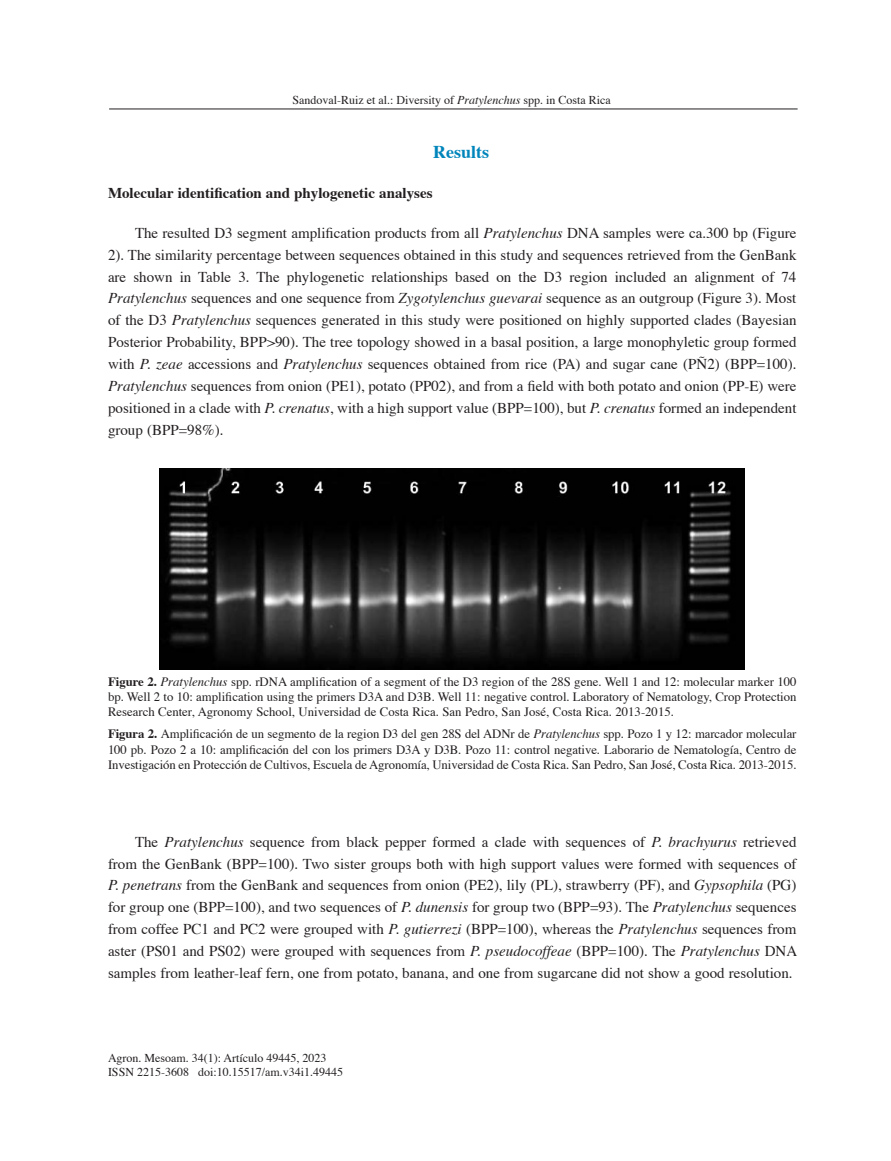
<style>
.page{position:relative;width:891px;height:1161px;background:#fff}
.page>*{position:absolute;margin:0;border:0;box-sizing:border-box;transform-origin:0 0}
.Tema{font:700 18px "Times";color:#0085bb}
.Texto{font:15px/21.9px "Times";color:#231f20;text-align:justify}
.Subtema{font:700 15px "Times";color:#231f20}
.Titulo_cuadros{font:12.75px/15.3px "Times";color:#231f20;text-align:justify}
.t1{font:12px/14.4px "Times";color:#231f20}
.s1{font-style:italic}
.s2{font-weight:700}
</style>
<div class="page">
<hr style="left:109px;top:109px;width:689px;height:1px;background:#231f20">
<img style="left:160px;top:468px;width:585px;height:202px">
<p class="t1" style="left:293px;top:91px;width:320px">Sandoval-Ruiz et al.: Diversity of <span class="s1">Pratylenchus</span> spp. in Costa Rica</p>
<p class="Tema" style="left:433px;top:135px;width:57px">Results</p>
<p class="Subtema" style="left:108px;top:179px;width:326px">Molecular identification and phylogenetic analyses</p>
<p class="Texto" style="left:108px;top:221px;width:690px;text-indent:27px">The resulted D3 segment amplification products from all <span class="s1">Pratylenchus</span> DNA samples were ca.300 bp (Figure 2). The similarity percentage between sequences obtained in this study and sequences retrieved from the GenBank are shown in Table 3. The phylogenetic relationships based on the D3 region included an alignment of 74<br><span class="s1">Pratylenchus</span> sequences and one sequence from <span class="s1">Zygotylenchus guevarai</span> sequence as an outgroup (Figure 3). Most of the D3 <span class="s1">Pratylenchus</span> sequences generated in this study were positioned on highly supported clades (Bayesian Posterior Probability, BPP&gt;90). The tree topology showed in a basal position, a large monophyletic group formed with <span class="s1">P. zeae</span> accessions and <span class="s1">Pratylenchus</span> sequences obtained from rice (PA) and sugar cane (PÑ2) (BPP=100).<br><span class="s1">Pratylenchus</span> sequences from onion (PE1), potato (PP02), and from a field with both potato and onion (PP-E) were positioned in a clade with <span class="s1">P. crenatus</span>, with a high support value (BPP=100), but <span class="s1">P. crenatus</span> formed an independent group (BPP=98%).</p>
<p class="Titulo_cuadros" style="left:108px;top:673px;width:690px"><span class="s2">Figure 2.</span> <span class="s1">Pratylenchus</span> spp. rDNA amplification of a segment of the D3 region of the 28S gene. Well 1 and 12: molecular marker 100 bp. Well 2 to 10: amplification using the primers D3A and D3B. Well 11: negative control. Laboratory of Nematology, Crop Protection Research Center, Agronomy School, Universidad de Costa Rica. San Pedro, San José, Costa Rica. 2013-2015.</p>
<p class="Titulo_cuadros" style="left:108px;top:725px;width:690px"><span class="s2">Figura 2.</span> Amplificación de un segmento de la region D3 del gen 28S del ADNr de <span class="s1">Pratylenchus</span> spp. Pozo 1 y 12: marcador molecular 100 pb. Pozo 2 a 10: amplificación del con los primers D3A y D3B. Pozo 11: control negative. Laborario de Nematología, Centro de Investigación en Protección de Cultivos, Escuela de Agronomía, Universidad de Costa Rica. San Pedro, San José, Costa Rica. 2013-2015.</p>
<p class="Texto" style="left:108px;top:829px;width:691px;text-indent:27px">The <span class="s1">Pratylenchus</span> sequence from black pepper formed a clade with sequences of <span class="s1">P. brachyurus</span> retrieved from the GenBank (BPP=100). Two sister groups both with high support values were formed with sequences of <span class="s1">P. penetrans</span> from the GenBank and sequences from onion (PE2), lily (PL), strawberry (PF), and <span class="s1">Gypsophila</span> (PG) for group one (BPP=100), and two sequences of <span class="s1">P. dunensis</span> for group two (BPP=93). The <span class="s1">Pratylenchus</span> sequences from coffee PC1 and PC2 were grouped with <span class="s1">P. gutierrezi</span> (BPP=100), whereas the <span class="s1">Pratylenchus</span> sequences from aster (PS01 and PS02) were grouped with sequences from <span class="s1">P. pseudocoffeae</span> (BPP=100). The <span class="s1">Pratylenchus</span> DNA samples from leather-leaf fern, one from potato, banana, and one from sugarcane did not show a good resolution.</p>
<p class="t1" style="left:108px;top:1050px;width:237px">Agron. Mesoam. 34(1): Artículo 49445, 2023<br>ISSN 2215-3608 doi:10.15517/am.v34i1.49445</p>
</div>
